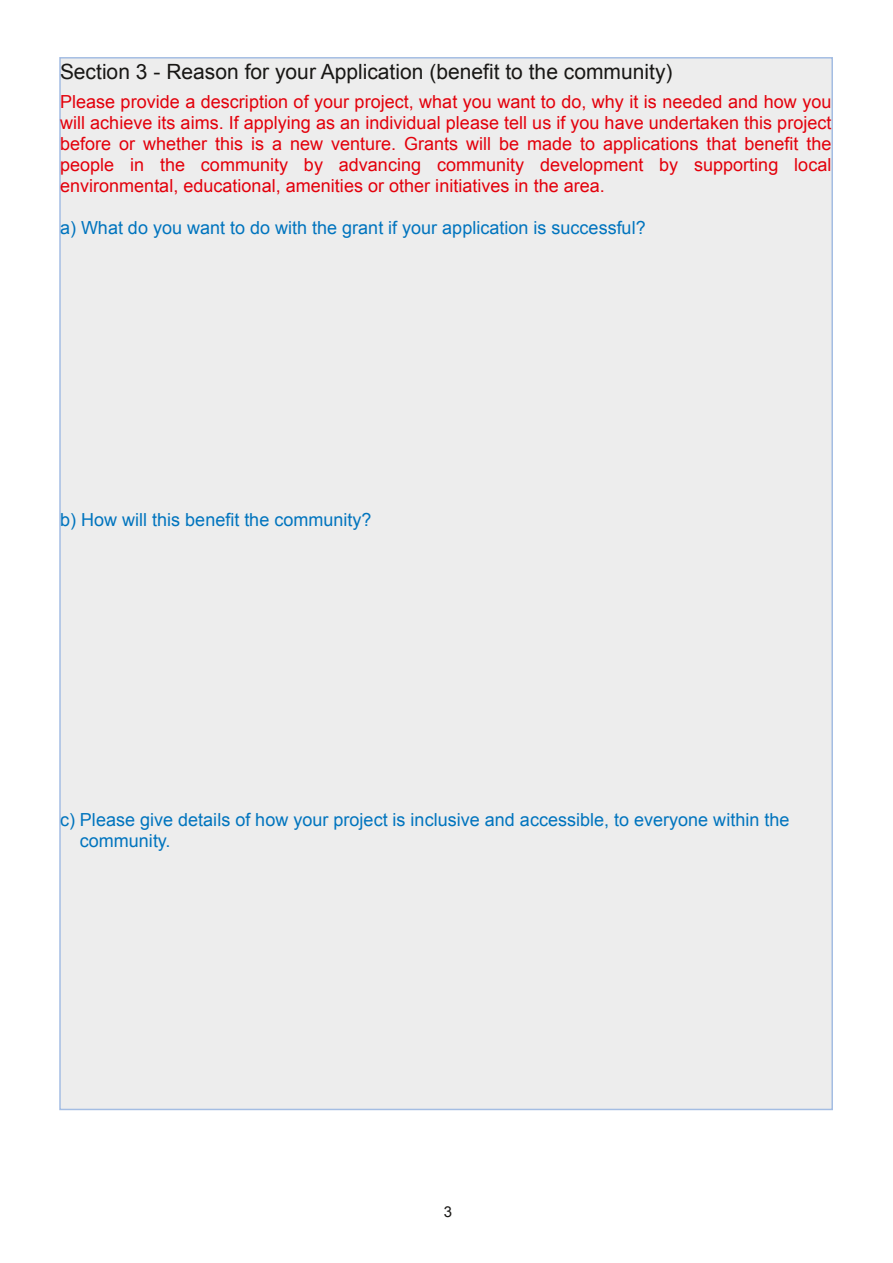
<style>
.page{position:relative;width:893px;height:1263px;background:#fff}
.page>*{position:absolute;margin:0;border:0;box-sizing:border-box;transform-origin:0 0}
.t1{font:21px "Arial";color:#181715}
.t2{font:18px/21px "Arial";color:#e3000b;text-align:justify}
.t3{font:18px/21px "Arial";color:#0074be}
.t4{font:15px "Arial";color:#181715}
</style>
<div class="page">
<div style="left:60px;top:58px;width:772px;height:1051px;background:#ededed"></div>
<p class="t1" style="left:60px;top:60px;width:614px">Section 3 - Reason for your Application (benefit to the community)</p>
<p class="t2" style="left:60px;top:92px;width:773px">Please provide a description of your project, what you want to do, why it is needed and how you will achieve its aims. If applying as an individual please tell us if you have undertaken this project before or whether this is a new venture. Grants will be made to applications that benefit the people in the community by advancing community development by supporting local environmental, educational, amenities or other initiatives in the area.</p>
<p class="t3" style="left:60px;top:218px;width:587px">a) What do you want to do with the grant if your application is successful?</p>
<p class="t3" style="left:60px;top:510px;width:313px">b) How will this benefit the community?</p>
<p class="t3" style="left:80px;top:810px;width:711px;text-indent:-20px">c) Please give details of how your project is inclusive and accessible, to everyone within the community.</p>
<p class="t4" style="left:444px;top:1203px;width:10px">3</p>
</div>
